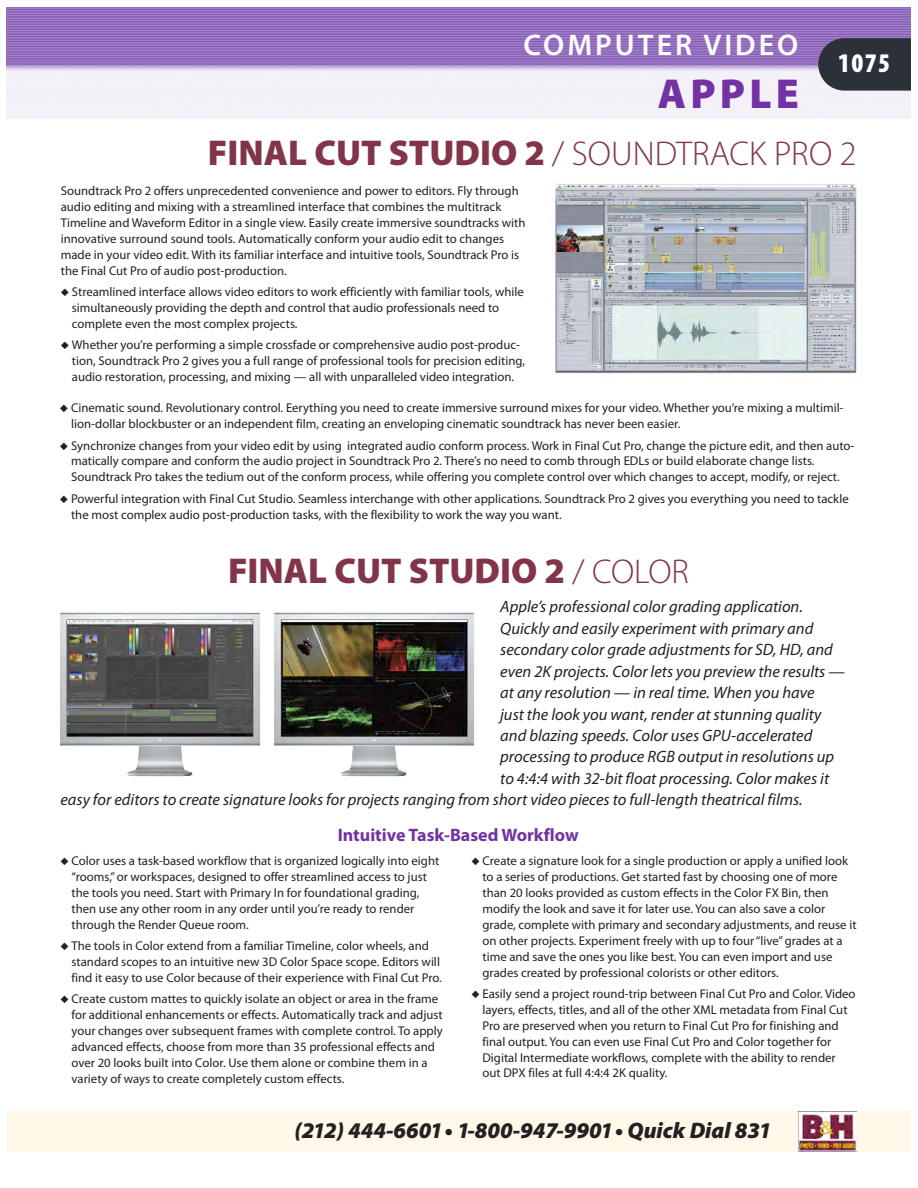
<style>
.page{position:relative;width:918px;height:1188px;background:#fff}
.page>*{position:absolute;margin:0;border:0;box-sizing:border-box;transform-origin:0 0}
.t1{font:900 42px "Myriad Pro";letter-spacing:.1em;color:#7332a4}
.t2{font:900 36px "Myriad Pro";color:#823549}
.t3{font:600 30px "Myriad Pro";letter-spacing:.1em;color:#fff}
.t4{font:900 condensed 27px "Myriad Pro";color:#fff}
.t5{font:italic 900 22.5px "Myriad Pro";color:#232021}
.t6{font:700 18px "Myriad Pro";color:#7332a4}
.t7{font:italic 16.5px "Myriad Pro";color:#232021}
.t8{font:12.75px/15.9px "Myriad Pro";color:#232021}
.s1{font-weight:300;font-size:34.5px}
</style>
<div class="page">
<img style="left:32px;top:7px;width:879px;height:112px">
<svg style="left:818px;top:38px;width:93px;height:53px"></svg>
<img style="left:6px;top:7px;width:26px;height:112px">
<img style="left:60px;top:612px;width:415px;height:165px">
<div style="left:6px;top:1111px;width:905px;height:41px;background:#fdf8e8"></div>
<img style="left:799px;top:1111px;width:57px;height:40px">
<img style="left:555px;top:184px;width:307px;height:190px">
<h3 class="t3" style="left:523px;top:33px;width:276px">COMPUTER VIDEO</h3>
<h1 class="t1" style="left:658px;top:77px;width:143px">APPLE</h1>
<h3 class="t4" style="left:838px;top:52px;width:54px">1075</h3>
<h2 class="t2" style="left:208px;top:138px;width:650px">FINAL CUT STUDIO 2 <span class="s1">/ SOUNDTRACK PRO 2</span></h2>
<p class="t8" style="left:61px;top:184px;width:466px">Soundtrack Pro 2 offers unprecedented convenience and power to editors. Fly through audio editing and mixing with a streamlined interface that combines the multitrack Timeline and Waveform Editor in a single view. Easily create immersive soundtracks with innovative surround sound tools. Automatically conform your audio edit to changes made in your video edit. With its familiar interface and intuitive tools, Soundtrack Pro is the Final Cut Pro of audio post-production.</p>
<p class="t8" style="left:72px;top:285px;width:454px;text-indent:-11px">◆ Streamlined interface allows video editors to work efficiently with familiar tools, while simultaneously providing the depth and control that audio professionals need to complete even the most complex projects.</p>
<p class="t8" style="left:72px;top:338px;width:455px;text-indent:-11px">◆ Whether you’re performing a simple crossfade or comprehensive audio post-produc&shy;tion, Soundtrack Pro 2 gives you a full range of professional tools for precision editing, audio restoration, processing, and mixing — all with unparalleled video integration.</p>
<p class="t8" style="left:71px;top:401px;width:774px;text-indent:-11px">◆ Cinematic sound. Revolutionary control. Eerything you need to create immersive surround mixes for your video. Whether you’re mixing a multimil&shy;lion-dollar blockbuster or an independent film, creating an enveloping cinematic soundtrack has never been easier.</p>
<p class="t8" style="left:71px;top:438px;width:785px;text-indent:-11px">◆ Synchronize changes from your video edit by using integrated audio conform process. Work in Final Cut Pro, change the picture edit, and then auto&shy;matically compare and conform the audio project in Soundtrack Pro 2. There’s no need to comb through EDLs or build elaborate change lists.<br>Soundtrack Pro takes the tedium out of the conform process, while offering you complete control over which changes to accept, modify, or reject.</p>
<p class="t8" style="left:71px;top:491px;width:779px;text-indent:-11px">◆ Powerful integration with Final Cut Studio. Seamless interchange with other applications. Soundtrack Pro 2 gives you everything you need to tackle the most complex audio post-production tasks, with the flexibility to work the way you want.</p>
<h2 class="t2" style="left:228px;top:556px;width:463px">FINAL CUT STUDIO 2 <span class="s1">/ COLOR</span></h2>
<p class="t7" style="left:500px;top:600px;width:304px">Apple’s professional color grading application.</p>
<p class="t7" style="left:500px;top:621px;width:315px">Quickly and easily experiment with primary and</p>
<p class="t7" style="left:500px;top:643px;width:334px">secondary color grade adjustments for SD, HD, and</p>
<p class="t7" style="left:500px;top:664px;width:346px">even 2K projects. Color lets you preview the results —</p>
<p class="t7" style="left:500px;top:686px;width:316px">at any resolution — in real time. When you have</p>
<p class="t7" style="left:500px;top:707px;width:323px">just the look you want, render at stunning quality</p>
<p class="t7" style="left:500px;top:729px;width:314px">and blazing speeds. Color uses GPU-accelerated</p>
<p class="t7" style="left:500px;top:750px;width:335px">processing to produce RGB output in resolutions up</p>
<p class="t7" style="left:500px;top:772px;width:330px">to 4:4:4 with 32-bit float processing. Color makes it</p>
<p class="t7" style="left:60px;top:793px;width:744px">easy for editors to create signature looks for projects ranging from short video pieces to full-length theatrical films.</p>
<h3 class="t6" style="left:338px;top:827px;width:243px">Intuitive Task-Based Workflow</h3>
<p class="t8" style="left:72px;top:854px;width:369px;text-indent:-11px">◆ Color uses a task-based workflow that is organized logically into eight “rooms,” or workspaces, designed to offer streamlined access to just the tools you need. Start with Primary In for foundational grading, then use any other room in any order until you’re ready to render through the Render Queue room.</p>
<p class="t8" style="left:72px;top:939px;width:372px;text-indent:-11px">◆ The tools in Color extend from a familiar Timeline, color wheels, and standard scopes to an intuitive new 3D Color Space scope. Editors will find it easy to use Color because of their experience with Final Cut Pro.</p>
<p class="t8" style="left:72px;top:992px;width:373px;text-indent:-11px">◆ Create custom mattes to quickly isolate an object or area in the frame for additional enhancements or effects. Automatically track and adjust your changes over subsequent frames with complete control. To apply advanced effects, choose from more than 35 professional effects and over 20 looks built into Color. Use them alone or combine them in a variety of ways to create completely custom effects.</p>
<p class="t8" style="left:483px;top:854px;width:376px;text-indent:-11px">◆ Create a signature look for a single production or apply a unified look to a series of productions. Get started fast by choosing one of more than 20 looks provided as custom effects in the Color FX Bin, then modify the look and save it for later use. You can also save a color grade, complete with primary and secondary adjustments, and reuse it on other projects. Experiment freely with up to four “live” grades at a time and save the ones you like best. You can even import and use grades created by professional colorists or other editors.</p>
<p class="t8" style="left:483px;top:987px;width:375px;text-indent:-11px">◆ Easily send a project round-trip between Final Cut Pro and Color. Video layers, effects, titles, and all of the other XML metadata from Final Cut Pro are preserved when you return to Final Cut Pro for finishing and final output. You can even use Final Cut Pro and Color together for Digital Intermediate workflows, complete with the ability to render out DPX files at full 4:4:4 2K quality.</p>
<h3 class="t5" style="left:294px;top:1121px;width:479px">(212) 444-6601• 1-800-947-9901• Quick Dial 831</h3>
</div>
